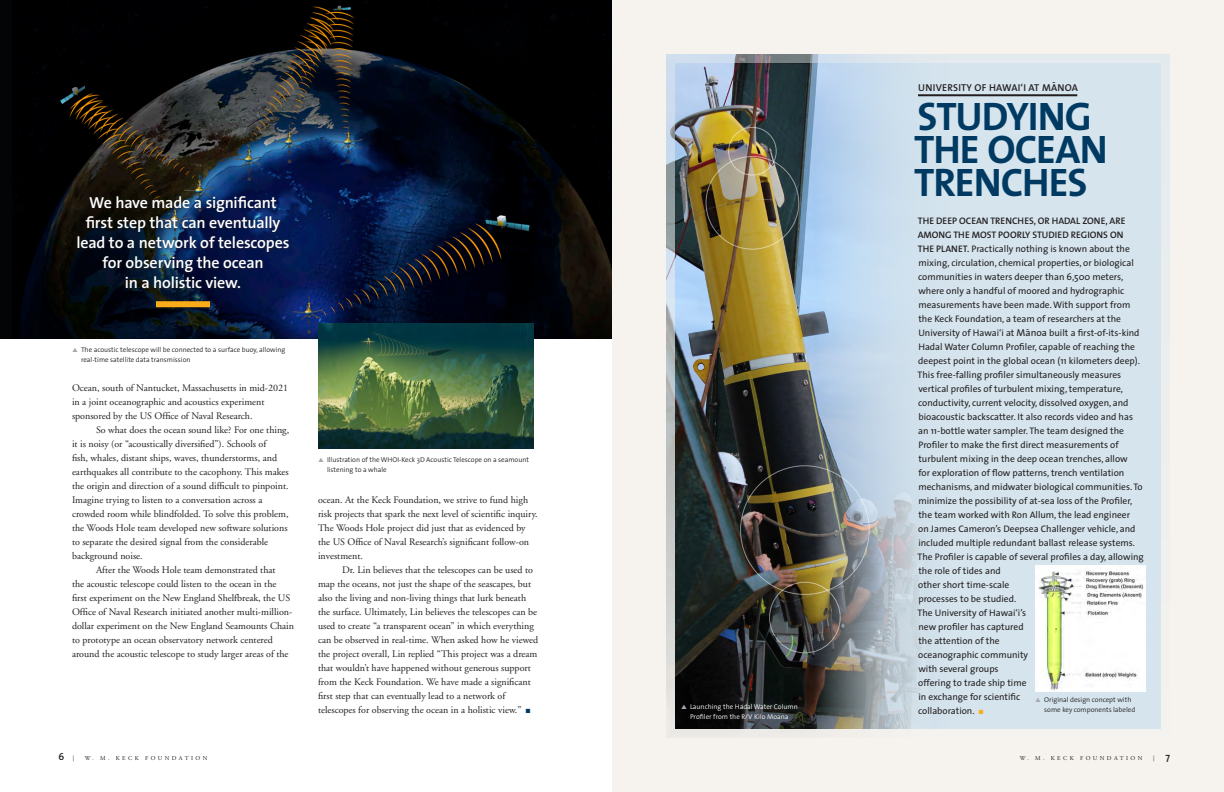
<style>
.page{position:relative;width:1224px;height:792px;background:#fff}
.page>*{position:absolute;margin:0;border:0;box-sizing:border-box;transform-origin:0 0}
.text{font:40px/33px "The Sans Bold Caps";letter-spacing:-.025em;color:#003a62}
.text-2{font:600 16px/20px "The Sans";letter-spacing:-.01em;color:#fff;text-align:center}
.text-3{font:10px/14px "Adobe Garamond";color:#231f20}
.t1{font:600 10px "The Sans";letter-spacing:.02em;color:#231f20}
.sidebar_text{font:9.5px/14px "The Sans";color:#231f20}
.t2{font:300 7px/10px "The Sans";color:#231f20}
.t3{font:300 7px/10px "The Sans";color:#fff}
.t4{font:6px "Adobe Garamond";letter-spacing:.4em;color:#231f20}
.s1{color:#003a62}
.s2{font-family:"The Sans Semi Bold Caps"}
.s3{font-size:10px}
.s4{color:#faad19}
.s5{font-family:"Adobe Garamond";font-weight:400;font-size:6px}
.s6{font-family:"The Sans";font-weight:600;font-size:10px}
</style>
<div class="page">
<div style="left:612px;top:0;width:612px;height:792px;background:#f6f3ef"></div>
<img style="left:12px;top:0;width:600px;height:339px">
<img style="left:318px;top:323px;width:216px;height:126px">
<div style="left:666px;top:54px;width:504px;height:684px;background:#edeeee"></div>
<img style="left:666px;top:54px;width:263px;height:674px">
<div style="left:675px;top:63px;width:486px;height:666px;background:#d5e4ed"></div>
<img style="left:675px;top:63px;width:284px;height:666px">
<div style="left:769px;top:582px;width:71px;height:71px;border:1px solid #fff;border-radius:50%"></div>
<div style="left:728px;top:127px;width:48px;height:48px;border:1px solid #fff;border-radius:50%"></div>
<img style="left:1035px;top:566px;width:111px;height:126px">
<hr style="left:918px;top:94px;width:159px;height:2px;background:#231f20">
<div style="left:77px;top:196px;width:215px;height:114px;background:#231f20;opacity:.55"></div>
<div style="left:156px;top:301px;width:54px;height:6px;background:#faad19"></div>
<svg style="left:681px;top:705px;width:5px;height:4px"></svg>
<p class="text-2" style="left:76px;top:192px;width:215px">We have made a significant first step that can eventually lead to a network of telescopes for observing the ocean<br>in a holistic view.</p>
<p class="t2" style="left:81px;top:344px;width:206px">The acoustic telescope will be connected to a surface buoy, allowing real-time satellite data transmission</p>
<p class="text-3" style="left:72px;top:381px;width:218px">Ocean, south of Nantucket, Massachusetts in mid-2021 in a joint oceanographic and acoustics experiment sponsored by the US Office of Naval Research.</p>
<p class="text-3" style="left:72px;top:423px;width:219px;text-indent:24px">So what does the ocean sound like? For one thing, it is noisy (or “acoustically diversified”). Schools of<br>fish, whales, distant ships, waves, thunderstorms, and earthquakes all contribute to the cacophony. This makes the origin and direction of a sound difficult to pinpoint.<br>Imagine trying to listen to a conversation across a crowded room while blindfolded. To solve this problem, the Woods Hole team developed new software solutions to separate the desired signal from the considerable background noise.</p>
<p class="text-3" style="left:72px;top:563px;width:224px;text-indent:24px">After the Woods Hole team demonstrated that<br>the acoustic telescope could listen to the ocean in the<br>first experiment on the New England Shelfbreak, the US Office of Naval Research initiated another multi-million&shy;dollar experiment on the New England Seamounts Chain to prototype an ocean observatory network centered around the acoustic telescope to study larger areas of the</p>
<p class="t2" style="left:327px;top:454px;width:203px">Illustration of the WHOI-Keck 3D Acoustic Telescope on a seamount listening to a whale</p>
<p class="text-3" style="left:318px;top:493px;width:221px">ocean. At the Keck Foundation, we strive to fund high risk projects that spark the next level of scientific inquiry.<br>The Woods Hole project did just that as evidenced by the US Office of Naval Research’s significant follow-on investment.</p>
<p class="text-3" style="left:318px;top:563px;width:222px;text-indent:24px">Dr. Lin believes that the telescopes can be used to map the oceans, not just the shape of the seascapes, but also the living and non-living things that lurk beneath the surface. Ultimately, Lin believes the telescopes can be used to create “a transparent ocean” in which everything can be observed in real-time. When asked how he viewed the project overall, Lin replied “This project was a dream that wouldn’t have happened without generous support from the Keck Foundation. We have made a significant first step that can eventually lead to a network of telescopes for observing the ocean in a holistic view.” <span class="s1">■</span></p>
<p class="t3" style="left:690px;top:701px;width:109px">Launching the Hadal Water Column<br>Profiler from the R/V Kilo Moana</p>
<p class="t1" style="left:1052px;top:78px;width:5px">¯</p>
<p class="text" style="left:914px;top:99px;width:195px">STUDYING<br>THE OCEAN<br>TRENCHES</p>
<p class="sidebar_text" style="left:918px;top:214px;width:228px"><span class="s2">THE DEEP OCEAN TRENCHES, OR HADAL ZONE, ARE AMONG THE MOST POORLY STUDIED REGIONS ON<br>THE PLANET.</span> Practically nothing is known about the mixing, circulation, chemical properties, or biological communities in waters deeper than 6,500 meters, where only a handful of moored and hydrographic measurements have been made. With support from the Keck Foundation, a team of researchers at the University of Hawai‘i at <span class="s3">M¯anoa</span> built a first-of-its-kind Hadal Water Column Profiler, capable of reaching the deepest point in the global ocean (11 kilometers deep).<br>This free-falling profiler simultaneously measures vertical profiles of turbulent mixing, temperature, conductivity, current velocity, dissolved oxygen, and bioacoustic backscatter. It also records video and has an 11-bottle water sampler. The team designed the Profiler to make the first direct measurements of turbulent mixing in the deep ocean trenches, allow<br>for exploration of flow patterns, trench ventilation mechanisms, and midwater biological communities. To minimize the possibility of at-sea loss of the Profiler, the team worked with Ron Allum, the lead engineer<br>on James Cameron’s Deepsea Challenger vehicle, and included multiple redundant ballast release systems.<br>The Profiler is capable of several profiles a day, allowing the role of tides and<br>other short time-scale<br>processes to be studied.<br>The University of Hawai‘i’s<br>new profiler has captured<br>the attention of the<br>oceanographic community<br>with several groups<br>offering to trade ship time<br>in exchange for scientific<br>collaboration. <span class="s4">■</span></p>
<p class="t1" style="left:918px;top:80px;width:161px">UNIVERSITY OF HAWAI‘I AT MANOA</p>
<p class="t2" style="left:1044px;top:695px;width:93px">Original design concept with some key components labeled</p>
<p class="t1" style="left:58px;top:749px;width:17px">6 <span class="s5">|</span></p>
<p class="t4" style="left:85px;top:755px;width:124px">W. M. KECK FOUNDATION</p>
<p class="t4" style="left:1020px;top:755px;width:124px">W. M. KECK FOUNDATION</p>
<p class="t4" style="left:1153px;top:755px;width:18px">| <span class="s6">7</span></p>
</div>
